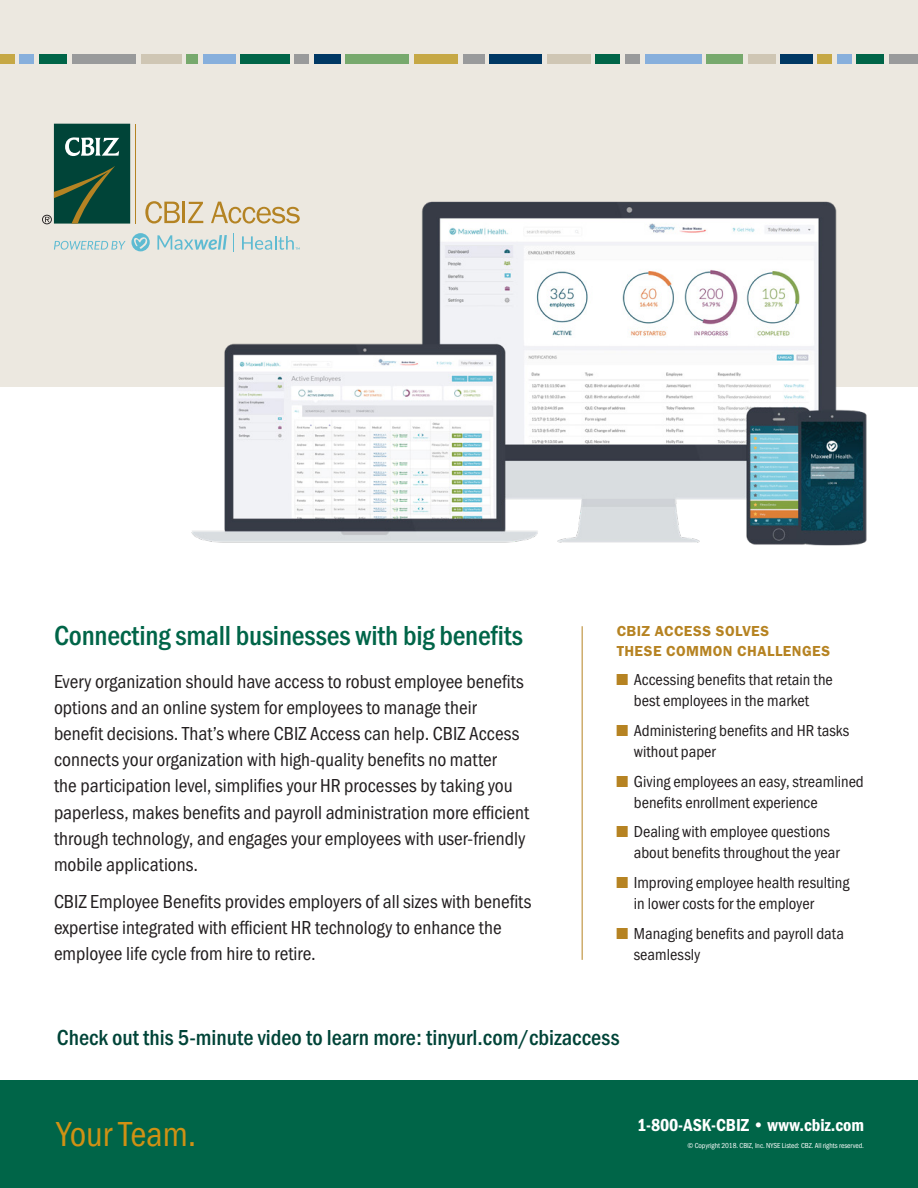
<style>
.page{position:relative;width:918px;height:1188px;background:#fff}
.page>*{position:absolute;margin:0;border:0;box-sizing:border-box;transform-origin:0 0}
.t1{font:36px "Franklin Gothic URW Con Boo";color:#d09114}
.t2{font:500 28.5px "Franklin Gothic URW Con";letter-spacing:-.01em;color:#006548}
.t3{font:500 22.5px "Franklin Gothic URW Con";color:#004438}
.name_title{font:19.5px/26.1px "Franklin Gothic URW Con Boo";color:#231f20}
.t4{font:18px "Franklin Gothic URW Con Dem";letter-spacing:-.005em;color:#fff}
.name_title-2{font:16.5px/21px "Franklin Gothic URW Con Boo";color:#231f20}
.division{font:15px/19.5px "Franklin Gothic URW Dem";letter-spacing:.03em;color:#b68322}
.t5{font:7.5px "Franklin Gothic URW Con Boo";letter-spacing:-.005em;color:#fff}
.s1{font-family:"Nimbus San";color:#b68322}
</style>
<div class="page">
<div style="left:0;top:0;width:918px;height:386px;background:#ece8e0"></div>
<div style="left:20px;top:54px;width:14px;height:10px;background:#87afdc"></div>
<div style="left:0;top:54px;width:15px;height:10px;background:#c6a845"></div>
<div style="left:39px;top:54px;width:28px;height:10px;background:#006548"></div>
<div style="left:72px;top:54px;width:64px;height:10px;background:#999a9b"></div>
<div style="left:141px;top:54px;width:41px;height:10px;background:#cfc6b4"></div>
<div style="left:186px;top:54px;width:12px;height:10px;background:#77a96d"></div>
<div style="left:203px;top:54px;width:33px;height:10px;background:#87afdc"></div>
<div style="left:240px;top:54px;width:50px;height:10px;background:#006548"></div>
<div style="left:596px;top:54px;width:24px;height:10px;background:#006548"></div>
<div style="left:294px;top:54px;width:15px;height:10px;background:#999a9b"></div>
<div style="left:625px;top:54px;width:15px;height:10px;background:#999a9b"></div>
<div style="left:645px;top:54px;width:56px;height:10px;background:#87afdc"></div>
<div style="left:463px;top:54px;width:21px;height:10px;background:#999a9b"></div>
<div style="left:345px;top:54px;width:64px;height:10px;background:#77a96d"></div>
<div style="left:706px;top:54px;width:37px;height:10px;background:#77a96d"></div>
<div style="left:314px;top:54px;width:27px;height:10px;background:#003864"></div>
<div style="left:489px;top:54px;width:53px;height:10px;background:#003864"></div>
<div style="left:780px;top:54px;width:32px;height:10px;background:#003864"></div>
<div style="left:414px;top:54px;width:44px;height:10px;background:#c6a845"></div>
<div style="left:547px;top:54px;width:44px;height:10px;background:#cfc6b4"></div>
<div style="left:748px;top:54px;width:27px;height:10px;background:#cfc6b4"></div>
<div style="left:837px;top:54px;width:14px;height:10px;background:#87afdc"></div>
<div style="left:817px;top:54px;width:15px;height:10px;background:#c6a845"></div>
<div style="left:856px;top:54px;width:28px;height:10px;background:#006548"></div>
<div style="left:889px;top:54px;width:29px;height:10px;background:#999a9b"></div>
<img style="left:161px;top:201px;width:728px;height:345px">
<hr style="left:582px;top:626px;width:1px;height:334px;background:#b68322">
<svg style="left:145px;top:201px;width:35px;height:23px"></svg>
<hr style="left:182px;top:202px;width:3px;height:21px;background:#b48323">
<svg style="left:188px;top:202px;width:15px;height:21px"></svg>
<svg style="left:211px;top:202px;width:89px;height:22px"></svg>
<div style="left:54px;top:124px;width:76px;height:100px;background:#004438"></div>
<svg style="left:65px;top:137px;width:54px;height:19px"></svg>
<svg style="left:42px;top:166px;width:73px;height:58px"></svg>
<hr style="left:136px;top:124px;width:1px;height:100px;background:#b48323">
<svg style="left:157px;top:235px;width:70px;height:15px"></svg>
<svg style="left:233px;top:233px;width:1px;height:19px"></svg>
<svg style="left:242px;top:236px;width:58px;height:14px"></svg>
<svg style="left:54px;top:233px;width:96px;height:18px"></svg>
<div style="left:0;top:1080px;width:918px;height:108px;background:#006548"></div>
<p class="t2" style="left:54px;top:617px;width:470px">Connecting small businesses with big benefits</p>
<p class="name_title" style="left:54px;top:668px;width:477px">Every organization should have access to robust employee benefits options and an online system for employees to manage their benefit decisions. That’s where CBIZ Access can help. CBIZ Access connects your organization with high-quality benefits no matter<br>the participation level, simplifies your HR processes by taking you paperless, makes benefits and payroll administration more efficient through technology, and engages your employees with user-friendly mobile applications.</p>
<p class="name_title" style="left:54px;top:888px;width:479px">CBIZ Employee Benefits provides employers of all sizes with benefits expertise integrated with efficient HR technology to enhance the employee life cycle from hire to retire.</p>
<p class="division" style="left:617px;top:621px;width:215px">CBIZ ACCESS SOLVES<br>THESE COMMON CHALLENGES</p>
<p class="name_title-2" style="left:617px;top:669px;width:218px;text-align:center"><span class="s1">■</span> Accessing benefits that retain the best employees in the market</p>
<p class="name_title-2" style="left:634px;top:720px;width:217px;text-indent:-17px"><span class="s1">■</span> Administering benefits and HR tasks without paper</p>
<p class="name_title-2" style="left:634px;top:770px;width:232px;text-indent:-17px"><span class="s1">■</span> Giving employees an easy, streamlined benefits enrollment experience</p>
<p class="name_title-2" style="left:634px;top:821px;width:207px;text-indent:-17px"><span class="s1">■</span> Dealing with employee questions about benefits throughout the year</p>
<p class="name_title-2" style="left:634px;top:872px;width:217px;text-indent:-17px"><span class="s1">■</span> Improving employee health resulting in lower costs for the employer</p>
<p class="name_title-2" style="left:634px;top:922px;width:212px;text-indent:-17px"><span class="s1">■</span> Managing benefits and payroll data seamlessly</p>
<p class="t3" style="left:57px;top:1022px;width:564px">Check out this 5-minute video to learn more: tinyurl.com/cbizaccess</p>
<p class="t1" style="left:57px;top:1112px;width:141px">Your Team.</p>
<p class="t4" style="left:637px;top:1113px;width:228px">1-800-ASK-CBIZ • www.cbiz.com</p>
<p class="t5" style="left:688px;top:1141px;width:178px">© Copyright 2018. CBIZ, Inc. NYSE Listed: CBZ. All rights reserved.</p>
</div>
